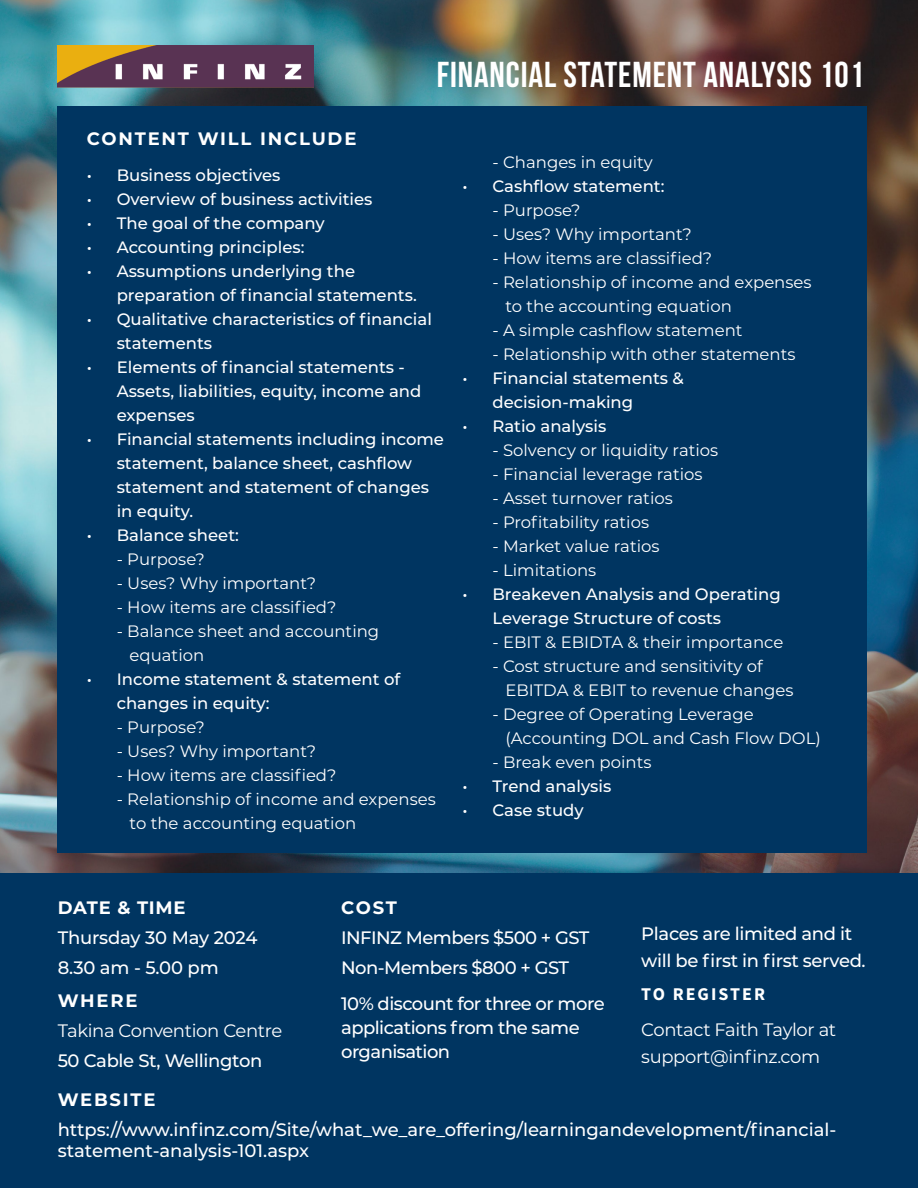
<style>
.page{position:relative;width:918px;height:1188px;background:#fff}
.page>*{position:absolute;margin:0;border:0;box-sizing:border-box;transform-origin:0 0}
.t1{font:700 36px "Bebas Neue";letter-spacing:.025em;color:#fff}
.t2{font:500 18px/24px "Montserrat";letter-spacing:-.02em;color:#fff}
.t3{font:500 18px/21px "Montserrat";color:#fff}
.t4{font:18px/27px "Montserrat";letter-spacing:-.02em;color:#fff}
.t5{font:700 18px "Montserrat";letter-spacing:.1em;color:#fff}
.t6{font:18px "Source Sans Variable";letter-spacing:.11em;color:#fff}
.t7{font:700 18px "Montserrat";letter-spacing:.04em;color:#fff}
.t8{font:16.5px/24px "Montserrat";color:#fff}
.t9{font:500 16.5px/24px "Montserrat";color:#fff}
</style>
<div class="page">
<img style="left:0;top:0;width:918px;height:873px">
<div style="left:0;top:873px;width:918px;height:315px;background:#003561"></div>
<img style="left:58px;top:45px;width:255px;height:43px">
<div style="left:58px;top:106px;width:809px;height:747px;background:#003561"></div>
<p class="t1" style="left:437px;top:55px;width:429px">FINANCIAL STATEMENT ANALYSIS 101</p>
<p class="t5" style="left:87px;top:126px;width:271px">CONTENT WILL INCLUDE</p>
<p class="t9" style="left:87px;top:162px;width:195px">• Business objectives</p>
<p class="t9" style="left:87px;top:186px;width:287px">• Overview of business activities</p>
<p class="t9" style="left:87px;top:210px;width:240px">• The goal of the company</p>
<p class="t9" style="left:87px;top:234px;width:219px">• Accounting principles:</p>
<p class="t9" style="left:117px;top:258px;width:302px;text-indent:-30px">• Assumptions underlying the preparation of financial statements.</p>
<p class="t9" style="left:117px;top:306px;width:317px;text-indent:-30px">• Qualitative characteristics of financial statements</p>
<p class="t9" style="left:117px;top:354px;width:306px;text-indent:-30px">• Elements of financial statements -<br>Assets, liabilities, equity, income and expenses</p>
<p class="t9" style="left:117px;top:426px;width:329px;text-indent:-30px">• Financial statements including income statement, balance sheet, cashflow statement and statement of changes in equity.</p>
<p class="t9" style="left:87px;top:522px;width:154px">• Balance sheet:</p>
<p class="t8" style="left:117px;top:546px;width:90px">- Purpose?</p>
<p class="t8" style="left:117px;top:570px;width:201px">- Uses? Why important?</p>
<p class="t8" style="left:117px;top:594px;width:221px">- How items are classified?</p>
<p class="t8" style="left:130px;top:618px;width:251px;text-indent:-13px">- Balance sheet and accounting equation</p>
<p class="t9" style="left:117px;top:666px;width:285px;text-indent:-30px">• Income statement &amp; statement of changes in equity:</p>
<p class="t8" style="left:117px;top:714px;width:90px">- Purpose?</p>
<p class="t8" style="left:117px;top:738px;width:201px">- Uses? Why important?</p>
<p class="t8" style="left:117px;top:762px;width:221px">- How items are classified?</p>
<p class="t8" style="left:130px;top:786px;width:308px;text-indent:-13px">- Relationship of income and expenses to the accounting equation</p>
<p class="t8" style="left:492px;top:150px;width:162px">- Changes in equity</p>
<p class="t9" style="left:462px;top:174px;width:204px">• Cashflow statement:</p>
<p class="t8" style="left:492px;top:198px;width:90px">- Purpose?</p>
<p class="t8" style="left:492px;top:222px;width:201px">- Uses? Why important?</p>
<p class="t8" style="left:492px;top:246px;width:221px">- How items are classified?</p>
<p class="t8" style="left:505px;top:270px;width:308px;text-indent:-13px">- Relationship of income and expenses to the accounting equation</p>
<p class="t8" style="left:492px;top:318px;width:252px">- A simple cashflow statement</p>
<p class="t8" style="left:492px;top:342px;width:305px">- Relationship with other statements</p>
<p class="t9" style="left:492px;top:366px;width:193px;text-indent:-30px">• Financial statements &amp; decision-making</p>
<p class="t9" style="left:462px;top:414px;width:145px">• Ratio analysis</p>
<p class="t8" style="left:492px;top:438px;width:227px">- Solvency or liquidity ratios</p>
<p class="t8" style="left:492px;top:462px;width:212px">- Financial leverage ratios</p>
<p class="t8" style="left:492px;top:486px;width:182px">- Asset turnover ratios</p>
<p class="t8" style="left:492px;top:510px;width:158px">- Profitability ratios</p>
<p class="t8" style="left:492px;top:534px;width:169px">- Market value ratios</p>
<p class="t8" style="left:492px;top:558px;width:105px">- Limitations</p>
<p class="t9" style="left:492px;top:582px;width:290px;text-indent:-30px">• Breakeven Analysis and Operating<br>Leverage Structure of costs</p>
<p class="t8" style="left:492px;top:630px;width:292px">- EBIT &amp; EBIDTA &amp; their importance</p>
<p class="t8" style="left:505px;top:654px;width:290px;text-indent:-13px">- Cost structure and sensitivity of<br>EBITDA &amp; EBIT to revenue changes</p>
<p class="t8" style="left:505px;top:702px;width:317px;text-indent:-13px">- Degree of Operating Leverage (Accounting DOL and Cash Flow DOL)</p>
<p class="t8" style="left:492px;top:750px;width:161px">- Break even points</p>
<p class="t9" style="left:462px;top:774px;width:150px">• Trend analysis</p>
<p class="t9" style="left:462px;top:798px;width:123px">• Case study</p>
<p class="t7" style="left:58px;top:894px;width:129px">DATE &amp; TIME</p>
<p class="t2" style="left:58px;top:925px;width:201px">Thursday 30 May 2024</p>
<p class="t2" style="left:58px;top:955px;width:163px">8.30 am - 5.00 pm</p>
<p class="t5" style="left:58px;top:987px;width:81px">WHERE</p>
<p class="t4" style="left:58px;top:1016px;width:226px">Takina Convention Centre</p>
<p class="t2" style="left:58px;top:1048px;width:206px">50 Cable St, Wellington</p>
<p class="t5" style="left:341px;top:894px;width:57px">COST</p>
<p class="t2" style="left:341px;top:925px;width:250px">INFINZ Members $500 + GST</p>
<p class="t2" style="left:341px;top:955px;width:229px">Non-Members $800 + GST</p>
<p class="t2" style="left:341px;top:991px;width:265px">10% discount for three or more applications from the same organisation</p>
<p class="t2" style="left:641px;top:920px;width:226px;line-height:27px">Places are limited and it will be first in first served.</p>
<p class="t6" style="left:641px;top:983px;width:125px">TO REGISTER</p>
<p class="t4" style="left:641px;top:1016px;width:196px">Contact Faith Taylor at support@infinz.com</p>
<p class="t5" style="left:58px;top:1087px;width:99px">WEBSITE</p>
<p class="t3" style="left:58px;top:1118px;width:780px">https://www.infinz.com/Site/what_we_are_offering/learningandevelopment/financial&shy;statement-analysis-101.aspx</p>
</div>
